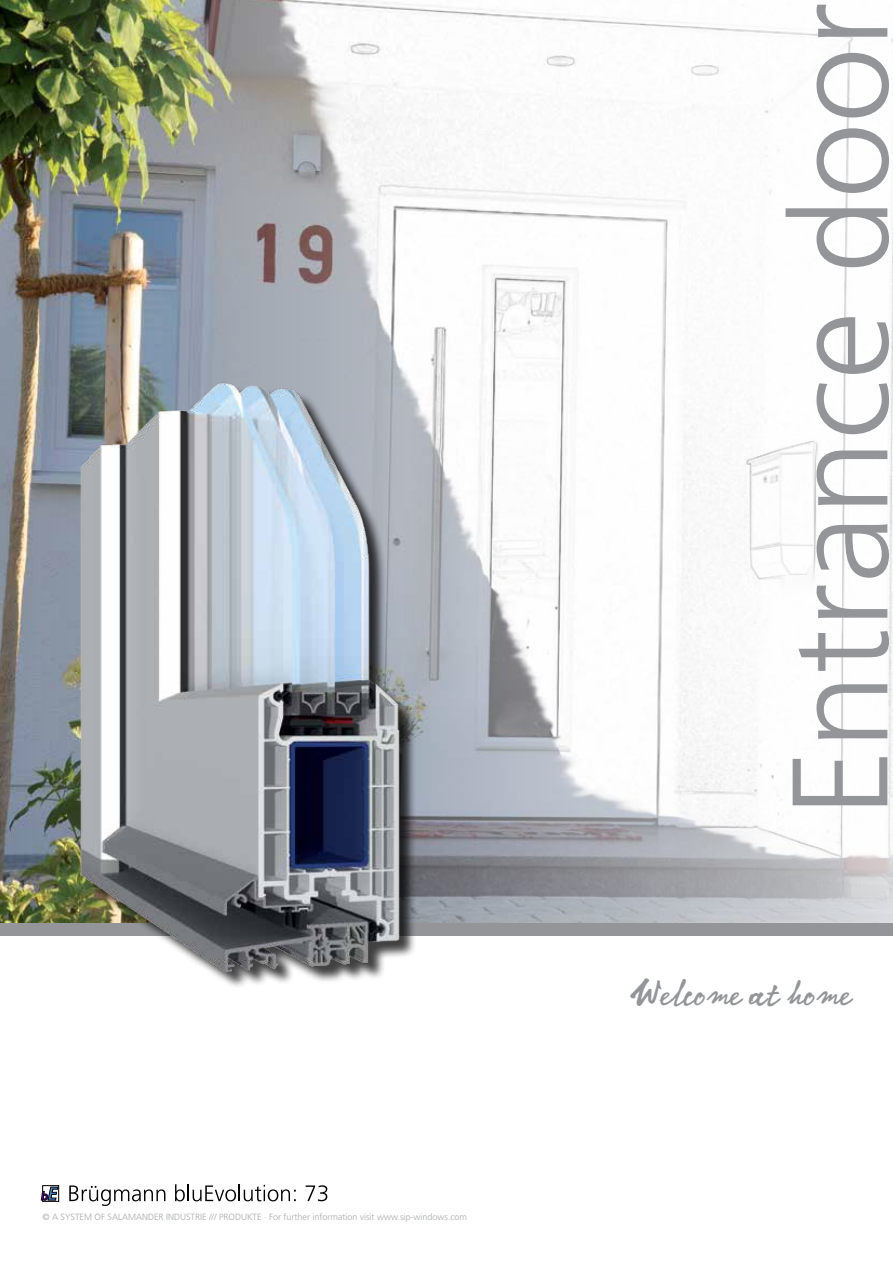
<style>
.page{position:relative;width:893px;height:1263px;background:#fff}
.page>*{position:absolute;margin:0;border:0;box-sizing:border-box;transform-origin:0 0}
.t1{font:300 135.75px "Frutiger LT";color:#939598}
.t2{font:36px "Notec LT";color:#939598}
.t3{font:300 9px "Frutiger LT";color:#a7a9ac}
</style>
<div class="page">
<img style="left:0;top:0;width:893px;height:923px">
<div style="left:0;top:923px;width:893px;height:12px;background:#939598"></div>
<div style="left:43px;top:1185px;width:16px;height:16px;border:1px solid #000"></div>
<svg style="left:41px;top:1187px;width:17px;height:13px"></svg>
<svg style="left:69px;top:1185px;width:96px;height:21px"></svg>
<svg style="left:175px;top:1184px;width:121px;height:17px"></svg>
<svg style="left:306px;top:1185px;width:21px;height:16px"></svg>
<img style="left:0;top:373px;width:442px;height:614px">
<p class="t3" style="left:43px;top:1212px;width:426px">© A SYSTEM OF SALAMANDER INDUSTRIE /// PRODUKTE · For further information visit www.sip-windows.com</p>
<h1 class="t1" style="left:763px;top:817px;width:816px;rotate:-90deg">Entrance door</h1>
<h2 class="t2" style="left:628px;top:966px;width:224px">Welcome at home</h2>
</div>
